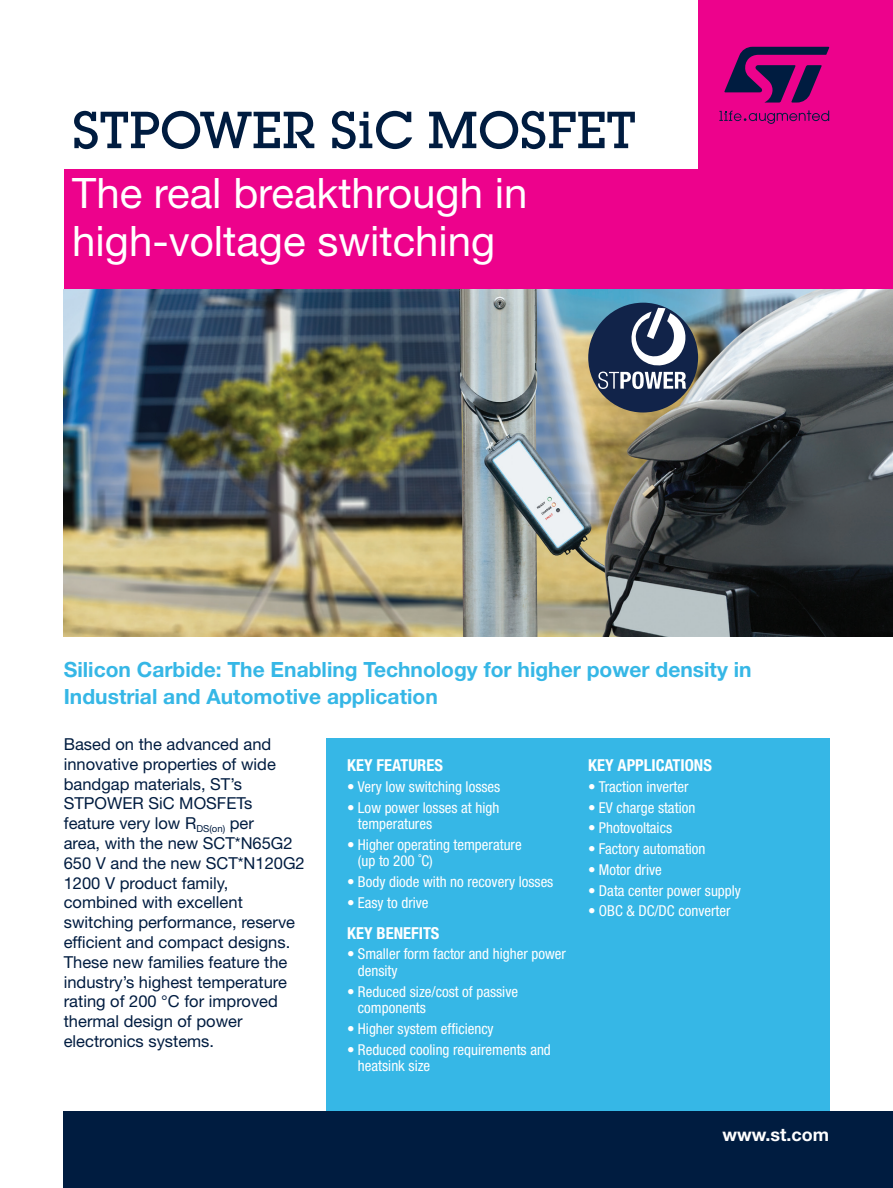
<style>
.page{position:relative;width:893px;height:1188px;background:#fff}
.page>*{position:absolute;margin:0;border:0;box-sizing:border-box;transform-origin:0 0}
.t1{font:500 51px "Lubalin Graph Std";color:#001c40}
.t2{font:42px/48px "Helvetica Neue LT Std";color:#fff}
.t3{font:700 21px/27px "Helvetica Neue LT Std";color:#36b7e6}
.t4{font:700 18px "Helvetica Neue LT Std";color:#fff}
.t5{font:16.5px/19.8px "Helvetica Neue LT Std";color:#001c40}
.t6{font:700 condensed 16.5px "Helvetica Neue LT Std";color:#fff}
.t7{font:condensed 15px/16.5px "Helvetica Neue LT Std";color:#fff}
</style>
<div class="page">
<div style="left:698px;top:0;width:195px;height:627px;background:#ed028c"></div>
<div style="left:64px;top:169px;width:829px;height:121px;background:#ed028c"></div>
<svg style="left:724px;top:47px;width:105px;height:56px"></svg>
<svg style="left:719px;top:110px;width:110px;height:14px"></svg>
<img style="left:64px;top:290px;width:829px;height:347px">
<div style="left:588px;top:303px;width:110px;height:110px;background:#112349;border-radius:50%"></div>
<svg style="left:631px;top:308px;width:55px;height:58px"></svg>
<svg style="left:598px;top:372px;width:88px;height:17px"></svg>
<div style="left:326px;top:738px;width:503px;height:395px;background:#36b7e6"></div>
<div style="left:64px;top:1111px;width:829px;height:77px;background:#001c40"></div>
<h1 class="t1" style="left:72px;top:98px;width:565px">STPOWER SiC MOSFET</h1>
<h2 class="t2" style="left:72px;top:168px;width:457px">The real breakthrough in high-voltage switching</h2>
<h3 class="t3" style="left:64px;top:656px;width:689px">Silicon Carbide: The Enabling Technology for higher power density in<br>Industrial and Automotive application</h3>
<p class="t5" style="left:64px;top:734px;width:242px">Based on the advanced and innovative properties of wide bandgap materials, ST’s<br>STPOWER SiC MOSFETs feature very low R<sub>DS(on)</sub> per<br>area, with the new SCT*N65G2<br>650 V and the new SCT*N120G2<br>1200 V product family, combined with excellent switching performance, reserve efficient and compact designs.<br>These new families feature the industry’s highest temperature rating of 200 °C for improved thermal design of power electronics systems.</p>
<p class="t6" style="left:347px;top:755px;width:97px">KEY FEATURES</p>
<p class="t7" style="left:347px;top:778px;width:155px">• Very low switching losses</p>
<p class="t7" style="left:358px;top:799px;width:143px;text-indent:-11px">• Low power losses at high temperatures</p>
<p class="t7" style="left:358px;top:836px;width:165px;text-indent:-11px">• Higher operating temperature (up to 200 ˚C)</p>
<p class="t7" style="left:347px;top:874px;width:208px">• Body diode with no recovery losses</p>
<p class="t7" style="left:347px;top:894px;width:83px">• Easy to drive</p>
<p class="t6" style="left:347px;top:923px;width:94px">KEY BENEFITS</p>
<p class="t7" style="left:358px;top:946px;width:210px;text-indent:-11px">• Smaller form factor and higher power density</p>
<p class="t7" style="left:358px;top:983px;width:162px;text-indent:-11px">• Reduced size/cost of passive components</p>
<p class="t7" style="left:347px;top:1020px;width:148px">• Higher system efficiency</p>
<p class="t7" style="left:358px;top:1041px;width:194px;text-indent:-11px">• Reduced cooling requirements and heatsink size</p>
<p class="t6" style="left:588px;top:755px;width:125px">KEY APPLICATIONS</p>
<p class="t7" style="left:588px;top:778px;width:102px">• Traction inverter</p>
<p class="t7" style="left:588px;top:799px;width:109px">• EV charge station</p>
<p class="t7" style="left:588px;top:820px;width:85px">• Photovoltaics</p>
<p class="t7" style="left:588px;top:841px;width:119px">• Factory automation</p>
<p class="t7" style="left:588px;top:861px;width:75px">• Motor drive</p>
<p class="t7" style="left:588px;top:882px;width:154px">• Data center power supply</p>
<p class="t7" style="left:588px;top:903px;width:144px">• OBC &amp; DC/DC converter</p>
<p class="t4" style="left:723px;top:1124px;width:108px">www.st.com</p>
</div>
